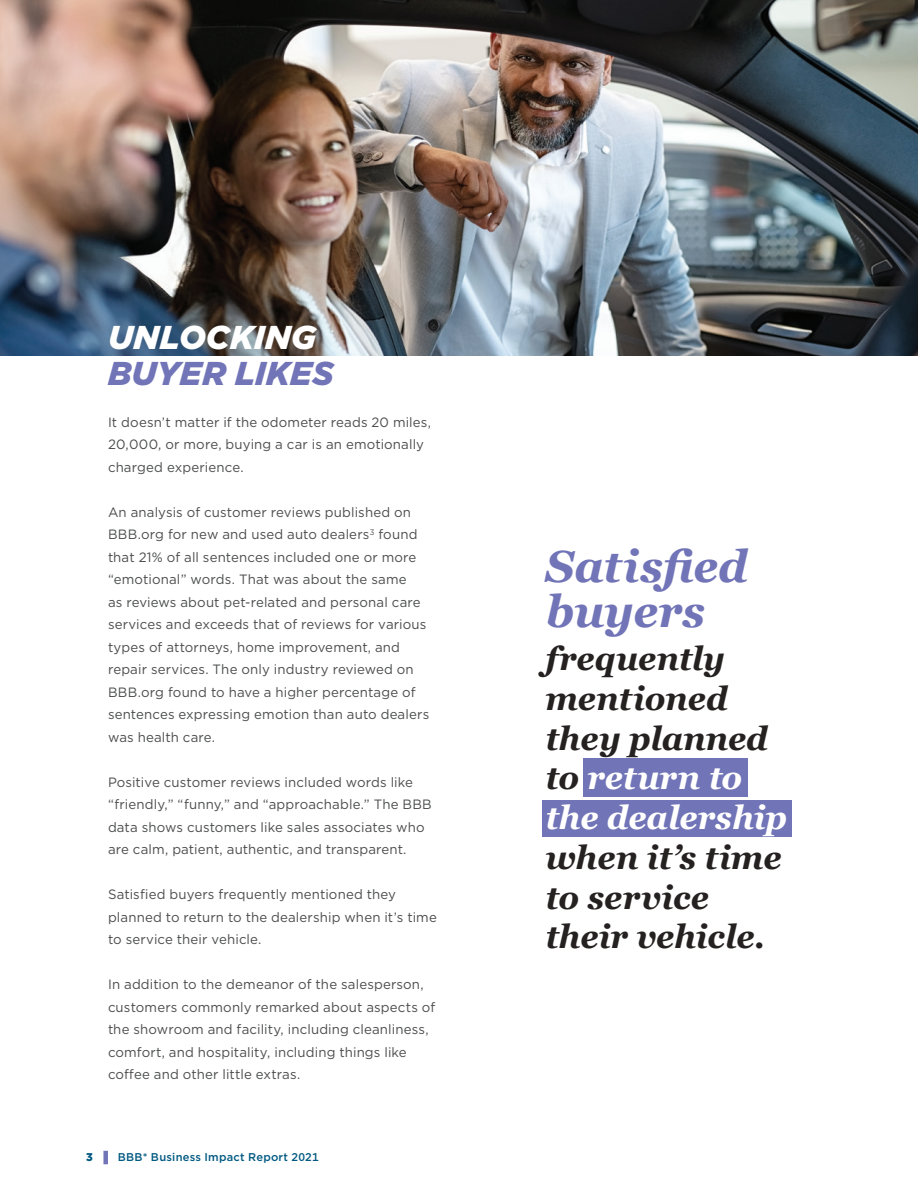
<style>
.page{position:relative;width:918px;height:1188px;background:#fff}
.page>*{position:absolute;margin:0;border:0;box-sizing:border-box;transform-origin:0 0}
.Body{font:italic 700 45px/45px "Georgia";letter-spacing:-.005em;color:#7174b7}
.Body-2{font:italic 700 33px/39.8px "Georgia";letter-spacing:-.005em;color:#262121}
.SubHdrs{font:italic 900 33px/36px "Gotham";letter-spacing:.01em;color:#7174b7}
.Body-3{font:13.5px/22.5px "Gotham";letter-spacing:.01em;color:#4b4c4d}
.t1{font:500 11.25px "Gotham";letter-spacing:.02em;color:#005982}
.t2{font:900 11.25px "Gotham";color:#005982}
.s1{color:#fff}
</style>
<div class="page">
<img style="left:0;top:0;width:918px;height:356px">
<div style="left:584px;top:759px;width:164px;height:38px;background:#7174b7"></div>
<div style="left:542px;top:800px;width:250px;height:37px;background:#7174b7"></div>
<div style="left:103px;top:1151px;width:5px;height:13px;background:#7174b7"></div>
<p class="SubHdrs" style="left:108px;top:319px;width:227px"><span class="s1">UNLOCKING<br></span>BUYER LIKES</p>
<p class="Body-3" style="left:108px;top:410px;width:325px">It doesn’t matter if the odometer reads 20 miles,<br>20,000, or more, buying a car is an emotionally charged experience.</p>
<p class="Body-3" style="left:108px;top:500px;width:323px">An analysis of customer reviews published on BBB.org for new and used auto dealers<sup>3</sup> found that 21% of all sentences included one or more “emotional” words. That was about the same<br>as reviews about pet-related and personal care services and exceeds that of reviews for various types of attorneys, home improvement, and repair services. The only industry reviewed on BBB.org found to have a higher percentage of sentences expressing emotion than auto dealers was health care.</p>
<p class="Body-3" style="left:108px;top:770px;width:325px">Positive customer reviews included words like “friendly,” “funny,” and “approachable.” The BBB data shows customers like sales associates who are calm, patient, authentic, and transparent.</p>
<p class="Body-3" style="left:108px;top:883px;width:330px">Satisfied buyers frequently mentioned they planned to return to the dealership when it’s time to service their vehicle.</p>
<p class="Body-3" style="left:108px;top:973px;width:329px">In addition to the demeanor of the salesperson, customers commonly remarked about aspects of the showroom and facility, including cleanliness, comfort, and hospitality, including things like coffee and other little extras.</p>
<p class="t2" style="left:86px;top:1150px;width:8px">3</p>
<p class="t1" style="left:118px;top:1150px;width:203px">BBB* Business Impact Report 2021</p>
<p class="Body" style="left:545px;top:542px;width:204px">Satisfied buyers</p>
<p class="Body-2" style="left:545px;top:637px;width:243px">frequently mentioned they planned to <span class="s1">return to the dealership </span>when it’s time to service their vehicle.</p>
</div>
